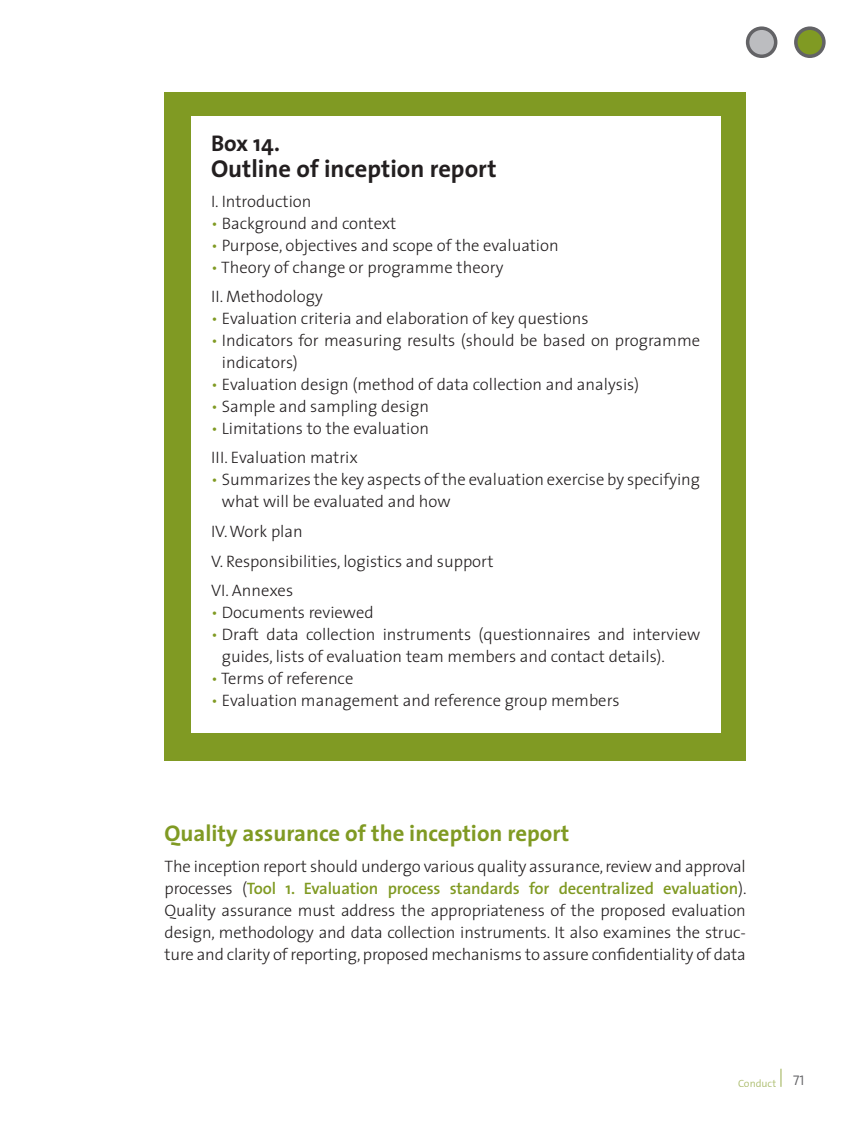
<style>
.page{position:relative;width:851px;height:1134px;background:#fff}
.page>*{position:absolute;margin:0;border:0;box-sizing:border-box;transform-origin:0 0}
.HEADLINE_3_YELLOW{font:700 24.5px "The Sans";color:#231f20}
.HEADLINE_3_GREEN{font:700 22.75px "The Sans";color:#809a23}
.HEADLINE_3_YELLOW-2{font:700 22.75px "The Sans";color:#231f20}
.MAIN{font:300 16.62px/21.9px "The Sans";color:#231f20}
.t1{font:300 10.5px "The Sans";color:#97ac49}
.s1{color:#809a23}
.s2{font-weight:600;color:#809a23}
</style>
<div class="page">
<svg style="left:780px;top:1069px;width:1px;height:18px"></svg>
<div style="left:747px;top:28px;width:28px;height:28px;background:#bcbdc0;border-radius:50%"></div>
<div style="left:745px;top:26px;width:32px;height:32px;border:4px solid #636366;border-radius:50%"></div>
<div style="left:795px;top:28px;width:28px;height:28px;background:#809a23;border-radius:50%"></div>
<div style="left:794px;top:26px;width:31px;height:32px;border:4px solid #636366;border-radius:50%"></div>
<div style="left:164px;top:93px;width:581px;height:668px;background:#809a23"></div>
<div style="left:191px;top:117px;width:529px;height:616px;background:#fff"></div>
<p class="HEADLINE_3_YELLOW-2" style="left:211px;top:124px;width:71px">Box 14.</p>
<p class="HEADLINE_3_YELLOW" style="left:211px;top:149px;width:287px">Outline of inception report</p>
<p class="MAIN" style="left:211px;top:190px;width:102px">I. Introduction</p>
<p class="MAIN" style="left:211px;top:212px;width:187px"><span class="s1">•</span> Background and context</p>
<p class="MAIN" style="left:211px;top:234px;width:349px"><span class="s1">•</span> Purpose, objectives and scope of the evaluation</p>
<p class="MAIN" style="left:211px;top:256px;width:294px"><span class="s1">•</span> Theory of change or programme theory</p>
<p class="MAIN" style="left:211px;top:285px;width:113px">II. Methodology</p>
<p class="MAIN" style="left:211px;top:307px;width:379px"><span class="s1">•</span> Evaluation criteria and elaboration of key questions</p>
<p class="MAIN" style="left:222px;top:329px;width:480px;text-indent:-11px"><span class="s1">•</span> Indicators for measuring results (should be based on programme indicators)</p>
<p class="MAIN" style="left:211px;top:373px;width:429px"><span class="s1">•</span> Evaluation design (method of data collection and analysis)</p>
<p class="MAIN" style="left:211px;top:395px;width:219px"><span class="s1">•</span> Sample and sampling design</p>
<p class="MAIN" style="left:211px;top:417px;width:219px"><span class="s1">•</span> Limitations to the evaluation</p>
<p class="MAIN" style="left:211px;top:446px;width:148px">III. Evaluation matrix</p>
<p class="MAIN" style="left:222px;top:468px;width:480px;text-indent:-11px"><span class="s1">•</span> Summarizes the key aspects of the evaluation exercise by specifying what will be evaluated and how</p>
<p class="MAIN" style="left:211px;top:520px;width:93px">IV. Work plan</p>
<p class="MAIN" style="left:211px;top:550px;width:284px">V. Responsibilities, logistics and support</p>
<p class="MAIN" style="left:211px;top:579px;width:84px">VI. Annexes</p>
<p class="MAIN" style="left:211px;top:601px;width:164px"><span class="s1">•</span> Documents reviewed</p>
<p class="MAIN" style="left:222px;top:623px;width:480px;text-indent:-11px"><span class="s1">•</span> Draft data collection instruments (questionnaires and interview guides, lists of evaluation team members and contact details).</p>
<p class="MAIN" style="left:211px;top:667px;width:144px"><span class="s1">•</span> Terms of reference</p>
<p class="MAIN" style="left:211px;top:689px;width:410px"><span class="s1">•</span> Evaluation management and reference group members</p>
<p class="HEADLINE_3_GREEN" style="left:164px;top:815px;width:406px">Quality assurance of the inception report</p>
<p class="MAIN" style="left:164px;top:855px;width:583px;text-align:justify">The inception report should undergo various quality assurance, review and approval processes (<span class="s2">Tool 1. Evaluation process standards for decentralized evaluation</span>).<br>Quality assurance must address the appropriateness of the proposed evaluation design, methodology and data collection instruments. It also examines the struc&shy;ture and clarity of reporting, proposed mechanisms to assure confidentiality of data</p>
<p class="t1" style="left:738px;top:1075px;width:68px">Conduct <sup>71</sup></p>
</div>
